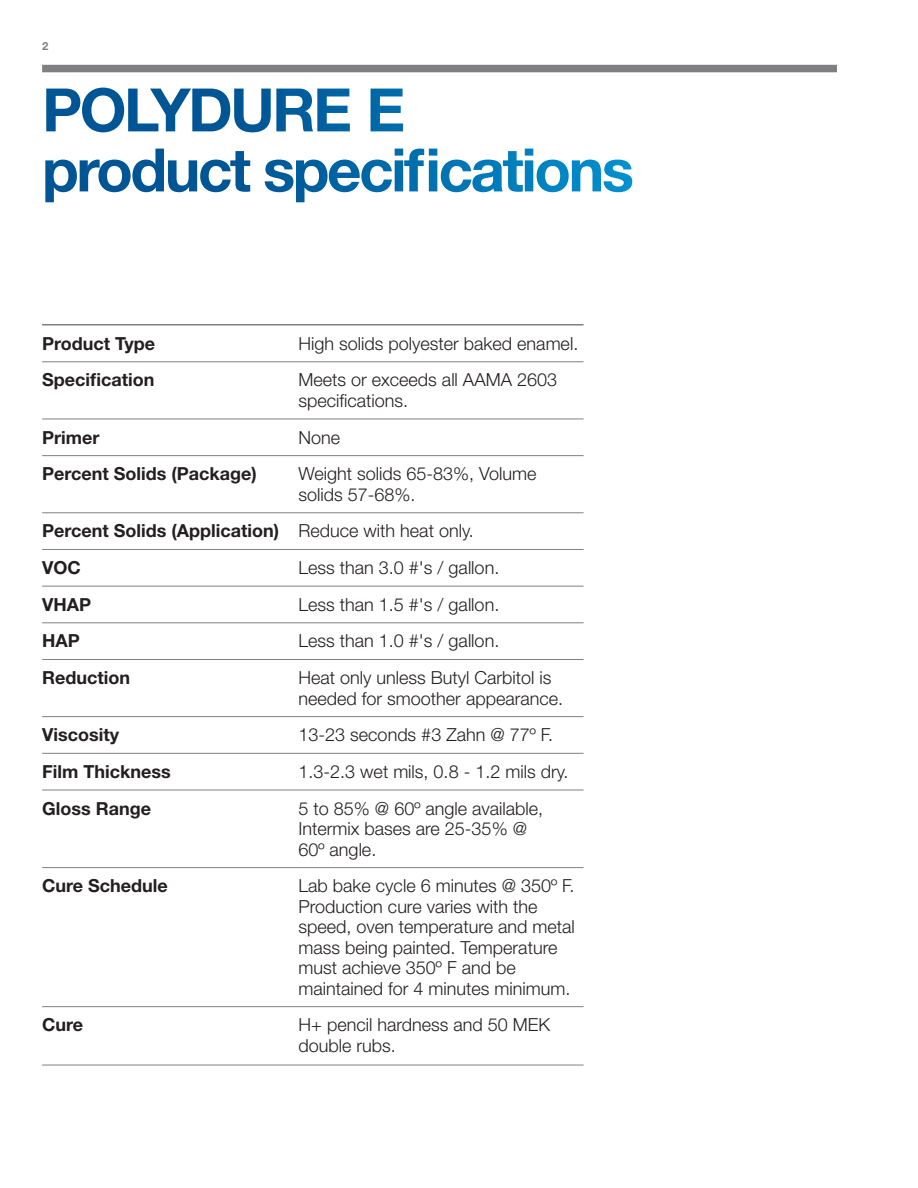
<style>
.page{position:relative;width:918px;height:1188px;background:#fff}
.page>*{position:absolute;margin:0;border:0;box-sizing:border-box;transform-origin:0 0}
.t1{font:300 18px/20.5px "Helvetica Neue LT Std";color:#231f20}
.t2{font:700 18px/36.8px "Helvetica Neue LT Std";color:#231f20}
.t3{font:700 11.25px "Helvetica Neue LT Std";color:#808083}
.s1{font-weight:300}
</style>
<div class="page">
<svg style="left:46px;top:88px;width:357px;height:44px"></svg>
<svg style="left:45px;top:149px;width:448px;height:53px"></svg>
<div style="left:42px;top:65px;width:795px;height:7px;background:#808083"></div>
<hr style="left:42px;top:324px;width:542px;height:2px;background:#808083">
<hr style="left:42px;top:361px;width:542px;height:1px;background:#808083">
<hr style="left:42px;top:419px;width:542px;height:1px;background:#808083">
<hr style="left:42px;top:455px;width:542px;height:1px;background:#808083">
<hr style="left:42px;top:512px;width:542px;height:1px;background:#808083">
<hr style="left:42px;top:549px;width:542px;height:1px;background:#808083">
<hr style="left:42px;top:586px;width:542px;height:1px;background:#808083">
<hr style="left:42px;top:622px;width:542px;height:1px;background:#808083">
<hr style="left:42px;top:659px;width:542px;height:1px;background:#808083">
<hr style="left:42px;top:716px;width:542px;height:1px;background:#808083">
<hr style="left:42px;top:753px;width:542px;height:1px;background:#808083">
<hr style="left:42px;top:790px;width:542px;height:1px;background:#808083">
<hr style="left:42px;top:867px;width:542px;height:1px;background:#808083">
<hr style="left:42px;top:1006px;width:542px;height:1px;background:#808083">
<hr style="left:42px;top:1065px;width:542px;height:1px;background:#808083">
<p class="t3" style="left:42px;top:42px;width:8px">2</p>
<p class="t2" style="left:42px;top:327px;width:115px">Product Type</p>
<p class="t1" style="left:299px;top:335px;width:281px">High solids polyester baked enamel.</p>
<p class="t2" style="left:42px;top:363px;width:114px">Specification</p>
<p class="t1" style="left:299px;top:372px;width:260px">Meets or exceeds all AAMA 2603 specifications.</p>
<p class="t2" style="left:42px;top:421px;width:59px">Primer</p>
<p class="t1" style="left:299px;top:429px;width:43px">None</p>
<p class="t2" style="left:42px;top:457px;width:216px">Percent Solids (Package)</p>
<p class="t1" style="left:299px;top:466px;width:239px">Weight solids 65-83%, Volume solids 57-68%.</p>
<p class="t2" style="left:42px;top:514px;width:433px">Percent Solids (Application) <span class="s1">Reduce with heat only.<br></span>VOC</p>
<p class="t1" style="left:299px;top:559px;width:202px">Less than 3.0 #'s / gallon.</p>
<p class="t2" style="left:42px;top:588px;width:51px">VHAP</p>
<p class="t1" style="left:299px;top:596px;width:202px">Less than 1.5 #'s / gallon.</p>
<p class="t2" style="left:42px;top:624px;width:39px">HAP</p>
<p class="t1" style="left:299px;top:633px;width:202px">Less than 1.0 #'s / gallon.</p>
<p class="t2" style="left:42px;top:661px;width:89px">Reduction</p>
<p class="t1" style="left:299px;top:669px;width:266px">Heat only unless Butyl Carbitol is needed for smoother appearance.</p>
<p class="t2" style="left:42px;top:718px;width:78px">Viscosity</p>
<p class="t1" style="left:299px;top:726px;width:256px">13-23 seconds #3 Zahn @ 77º F.</p>
<p class="t2" style="left:42px;top:755px;width:130px">Film Thickness</p>
<p class="t1" style="left:299px;top:763px;width:271px">1.3-2.3 wet mils, 0.8 - 1.2 mils dry.</p>
<p class="t2" style="left:42px;top:792px;width:110px">Gloss Range</p>
<p class="t1" style="left:299px;top:800px;width:246px">5 to 85% @ 60º angle available,<br>Intermix bases are 25-35% @<br>60º angle.</p>
<p class="t2" style="left:42px;top:869px;width:127px">Cure Schedule</p>
<p class="t1" style="left:299px;top:877px;width:278px">Lab bake cycle 6 minutes @ 350º F.<br>Production cure varies with the speed, oven temperature and metal mass being painted. Temperature must achieve 350º F and be maintained for 4 minutes minimum.</p>
<p class="t2" style="left:42px;top:1008px;width:43px">Cure</p>
<p class="t1" style="left:299px;top:1017px;width:253px">H+ pencil hardness and 50 MEK double rubs.</p>
</div>
